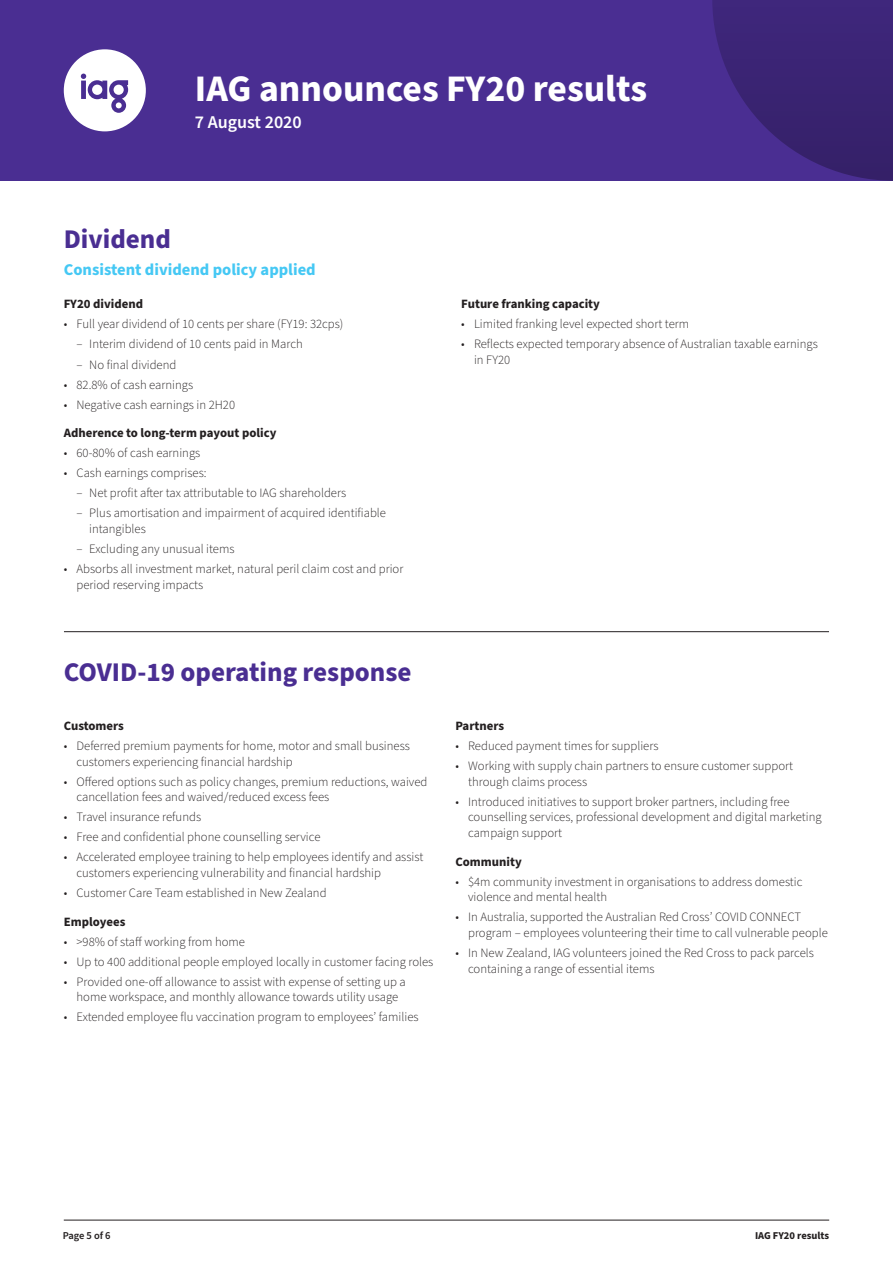
<style>
.page{position:relative;width:893px;height:1263px;background:#fff}
.page>*{position:absolute;margin:0;border:0;box-sizing:border-box;transform-origin:0 0}
.t1{font:700 37.5px "Source Sans Pro";color:#fff}
.MAIN_HEADER{font:700 27px "Source Sans Pro";color:#4a2e92}
.t2{font:600 18px "Source Sans Pro";color:#fff}
.Header_2{font:700 16.5px "Source Sans Pro";color:#45c8f4}
.t3{font:300 12.75px/15.8px "Source Sans Pro";color:#231f20}
.Body_Header_1{font:700 12.75px "Source Sans Pro";color:#231f20}
.t4{font:700 10.5px "Source Sans Pro";color:#231f20}
.t5{font:600 10.5px "Source Sans Pro";letter-spacing:-.01em;color:#231f20}
</style>
<div class="page">
<hr style="left:64px;top:1220px;width:765px;height:1px;background:#231f20">
<div style="left:0;top:0;width:893px;height:181px;background:#4a2e92"></div>
<div style="left:64px;top:49px;width:82px;height:82px;background:#fff;border-radius:50%"></div>
<svg style="left:81px;top:74px;width:47px;height:39px"></svg>
<svg style="left:712px;top:0;width:181px;height:181px"></svg>
<hr style="left:64px;top:631px;width:765px;height:1px;background:#231f20">
<h1 class="t1" style="left:195px;top:63px;width:454px">IAG announces FY20 results</h1>
<h3 class="t2" style="left:195px;top:110px;width:108px">7 August 2020</h3>
<p class="MAIN_HEADER" style="left:64px;top:220px;width:109px">Dividend</p>
<p class="Header_2" style="left:64px;top:258px;width:253px">Consistent dividend policy applied</p>
<p class="Body_Header_1" style="left:64px;top:296px;width:81px">FY20 dividend</p>
<p class="t3" style="left:64px;top:317px;width:281px">• Full year dividend of 10 cents per share (FY19: 32cps)</p>
<p class="t3" style="left:77px;top:337px;width:228px">– Interim dividend of 10 cents paid in March</p>
<p class="t3" style="left:77px;top:357px;width:101px">– No final dividend</p>
<p class="t3" style="left:64px;top:377px;width:131px">• 82.8% of cash earnings</p>
<p class="t3" style="left:64px;top:397px;width:173px">• Negative cash earnings in 2H20</p>
<p class="Body_Header_1" style="left:64px;top:424px;width:214px">Adherence to long-term payout policy</p>
<p class="t3" style="left:64px;top:445px;width:138px">• 60-80% of cash earnings</p>
<p class="t3" style="left:64px;top:465px;width:144px">• Cash earnings comprises:</p>
<p class="t3" style="left:77px;top:485px;width:271px">– Net profit after tax attributable to IAG shareholders</p>
<p class="t3" style="left:89px;top:505px;width:298px;text-indent:-13px">– Plus amortisation and impairment of acquired identifiable intangibles</p>
<p class="t3" style="left:77px;top:541px;width:160px">– Excluding any unusual items</p>
<p class="t3" style="left:77px;top:561px;width:328px;text-indent:-13px">• Absorbs all investment market, natural peril claim cost and prior period reserving impacts</p>
<p class="Body_Header_1" style="left:461px;top:296px;width:140px">Future franking capacity</p>
<p class="t3" style="left:461px;top:317px;width:229px">• Limited franking level expected short term</p>
<p class="t3" style="left:474px;top:337px;width:345px;text-indent:-13px">• Reflects expected temporary absence of Australian taxable earnings in FY20</p>
<p class="MAIN_HEADER" style="left:64px;top:653px;width:349px">COVID-19 operating response</p>
<p class="Body_Header_1" style="left:64px;top:717px;width:62px">Customers</p>
<p class="t3" style="left:77px;top:738px;width:335px;text-indent:-13px">• Deferred premium payments for home, motor and small business customers experiencing financial hardship</p>
<p class="t3" style="left:77px;top:774px;width:352px;text-indent:-13px">• Offered options such as policy changes, premium reductions, waived cancellation fees and waived/reduced excess fees</p>
<p class="t3" style="left:64px;top:809px;width:139px">• Travel insurance refunds</p>
<p class="t3" style="left:64px;top:829px;width:258px">• Free and confidential phone counselling service</p>
<p class="t3" style="left:77px;top:849px;width:348px;text-indent:-13px">• Accelerated employee training to help employees identify and assist customers experiencing vulnerability and financial hardship</p>
<p class="t3" style="left:64px;top:885px;width:264px">• Customer Care Team established in New Zealand</p>
<p class="Body_Header_1" style="left:64px;top:913px;width:63px">Employees</p>
<p class="t3" style="left:64px;top:934px;width:183px">• &gt;98% of staff working from home</p>
<p class="t3" style="left:64px;top:954px;width:371px">• Up to 400 additional people employed locally in customer facing roles</p>
<p class="t3" style="left:64px;top:974px;width:343px;text-align:center">• Provided one-off allowance to assist with expense of setting up a home workspace, and monthly allowance towards utility usage</p>
<p class="t3" style="left:64px;top:1009px;width:356px">• Extended employee flu vaccination program to employees’ families</p>
<p class="Body_Header_1" style="left:455px;top:717px;width:50px">Partners</p>
<p class="t3" style="left:455px;top:738px;width:205px">• Reduced payment times for suppliers</p>
<p class="t3" style="left:468px;top:758px;width:326px;text-indent:-13px">• Working with supply chain partners to ensure customer support through claims process</p>
<p class="t3" style="left:468px;top:794px;width:355px;text-indent:-13px">• Introduced initiatives to support broker partners, including free counselling services, professional development and digital marketing campaign support</p>
<p class="Body_Header_1" style="left:455px;top:853px;width:68px">Community</p>
<p class="t3" style="left:468px;top:874px;width:336px;text-indent:-13px">• $4m community investment in organisations to address domestic violence and mental health</p>
<p class="t3" style="left:468px;top:909px;width:361px;text-indent:-13px">• In Australia, supported the Australian Red Cross’ COVID CONNECT program – employees volunteering their time to call vulnerable people</p>
<p class="t3" style="left:468px;top:945px;width:347px;text-indent:-13px">• In New Zealand, IAG volunteers joined the Red Cross to pack parcels containing a range of essential items</p>
<p class="t5" style="left:63px;top:1228px;width:49px">Page 5 of 6</p>
<p class="t4" style="left:755px;top:1228px;width:76px">IAG FY20 results</p>
</div>
